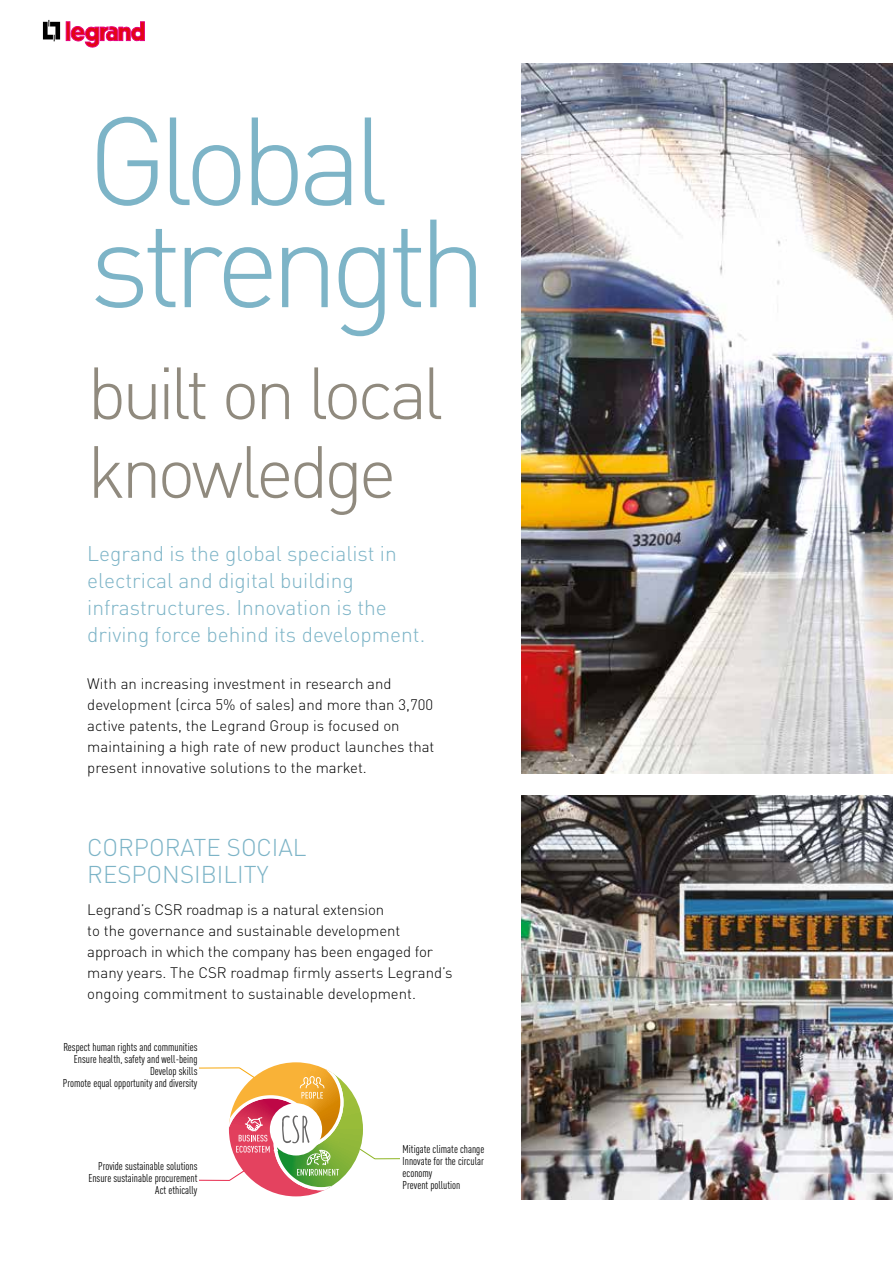
<style>
.page{position:relative;width:893px;height:1263px;background:#fff}
.page>*{position:absolute;margin:0;border:0;box-sizing:border-box;transform-origin:0 0}
.t1{font:300 123px/102.1px "DIN Pro";letter-spacing:-.075em;color:#7db4c7}
.t2{font:300 72.6px/78.8px "DIN Pro";letter-spacing:-.065em;color:#908a7e}
.t3{font:300 24px/27px "DIN Pro";color:#7db4c7}
.t4{font:300 21px/27px "DIN Pro";color:#7db4c7}
.t5{font:300 15px/21px "DIN Pro";color:#000}
.t6{font:condensed 11.25px/12px "DIN Pro";color:#000;text-align:right}
</style>
<div class="page">
<div style="left:66px;top:22px;width:4px;height:19px;border:1px solid #e6007d"></div>
<svg style="left:71px;top:21px;width:74px;height:27px"></svg>
<svg style="left:43px;top:20px;width:17px;height:21px"></svg>
<img style="left:521px;top:64px;width:372px;height:709px">
<img style="left:521px;top:795px;width:372px;height:404px">
<svg style="left:200px;top:1062px;width:200px;height:134px"></svg>
<h1 class="t1" style="left:87px;top:99px;width:401px">Global strength</h1>
<h2 class="t2" style="left:87px;top:347px;width:358px">built on local knowledge</h2>
<h3 class="t4" style="left:87px;top:538px;width:340px">Legrand is the global specialist in electrical and digital building infrastructures. Innovation is the driving force behind its development.</h3>
<p class="t5" style="left:87px;top:671px;width:349px">With an increasing investment in research and development (circa 5% of sales) and more than 3,700 active patents, the Legrand Group is focused on maintaining a high rate of new product launches that present innovative solutions to the market.</p>
<h3 class="t3" style="left:87px;top:832px;width:221px">CORPORATE SOCIAL<br>RESPONSIBILITY</h3>
<p class="t5" style="left:87px;top:897px;width:367px">Legrand’s CSR roadmap is a natural extension<br>to the governance and sustainable development approach in which the company has been engaged for many years. The CSR roadmap firmly asserts Legrand’s ongoing commitment to sustainable development.</p>
<p class="t6" style="left:63px;top:1040px;width:136px">Respect human rights and communities Ensure health, safety and well-being Develop skills<br>Promote equal opportunity and diversity</p>
<p class="t6" style="left:88px;top:1159px;width:111px">Provide sustainable solutions<br>Ensure sustainable procurement<br>Act ethically</p>
<p class="t6" style="left:403px;top:1142px;width:83px;text-align:left">Mitigate climate change<br>Innovate for the circular economy<br>Prevent pollution</p>
</div>
